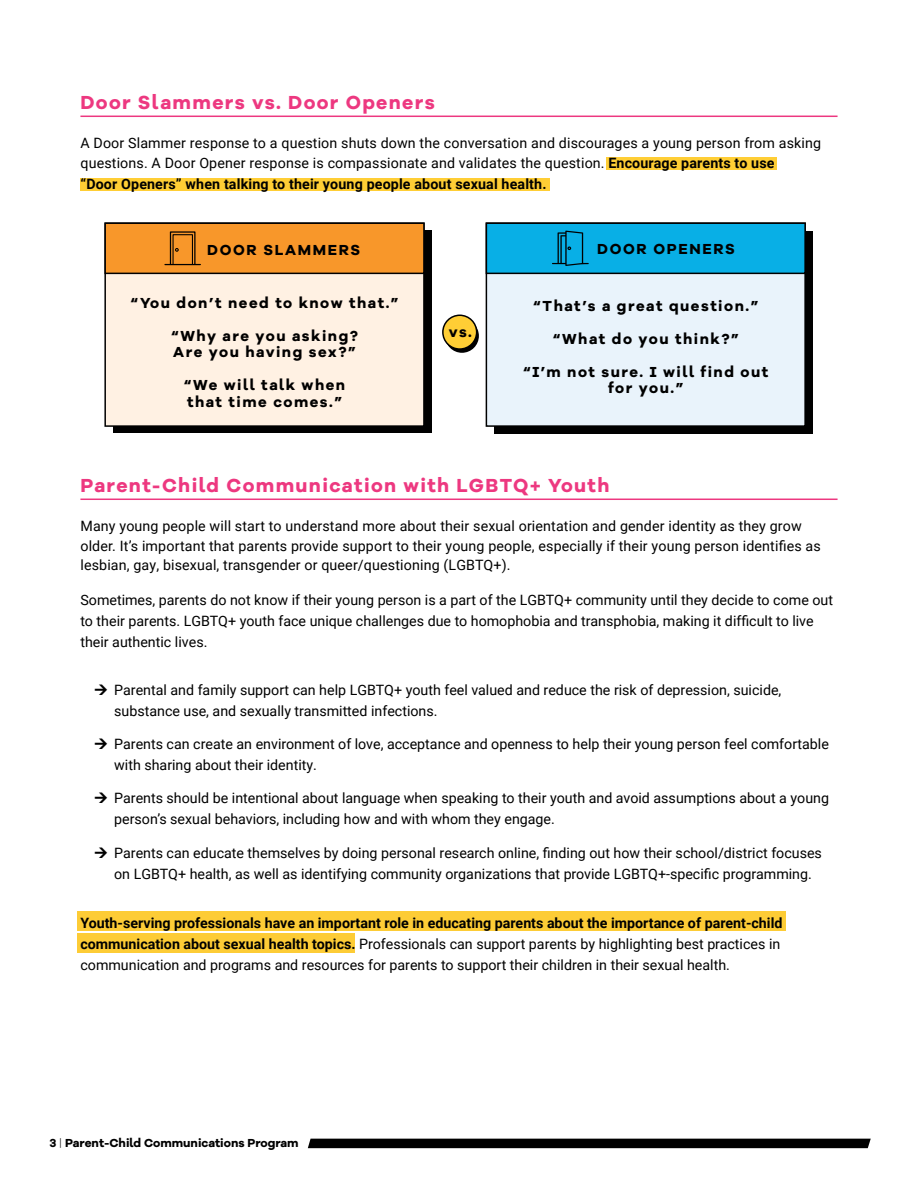
<style>
.page{position:relative;width:918px;height:1188px;background:#fff}
.page>*{position:absolute;margin:0;border:0;box-sizing:border-box;transform-origin:0 0}
.BODY{font:700 19.5px "Galano Grotesque Alt";letter-spacing:.07em;color:#ed3880}
.t1{font:700 15px/16.5px "Galano Grotesque Alt";letter-spacing:.1em;color:#000}
.BODY-2{font:14.25px/21px "Roboto";color:#000}
.BODY-3{font:700 14.25px "Roboto";letter-spacing:.01em;color:#000}
.Body{font:700 12px "Galano Grotesque Alt";color:#000}
.s1{font-weight:700}
.s2{font-weight:300}
</style>
<div class="page">
<div style="left:494px;top:231px;width:319px;height:203px;background:#000"></div>
<div style="left:113px;top:230px;width:318px;height:203px;background:#000"></div>
<div style="left:486px;top:223px;width:319px;height:203px;background:#e9f3fb"></div>
<div style="left:486px;top:222px;width:320px;height:205px;border:2px solid #000"></div>
<div style="left:105px;top:223px;width:319px;height:203px;background:#fff1e3"></div>
<div style="left:104px;top:222px;width:321px;height:205px;border:2px solid #000"></div>
<hr style="left:80px;top:116px;width:758px;height:1px;background:#ed3880">
<hr style="left:80px;top:499px;width:758px;height:1px;background:#ed3880">
<div style="left:105px;top:223px;width:319px;height:50px;background:#f8972a"></div>
<div style="left:104px;top:222px;width:321px;height:52px;border:2px solid #000"></div>
<div style="left:486px;top:223px;width:319px;height:50px;background:#08afe6"></div>
<div style="left:486px;top:222px;width:320px;height:52px;border:2px solid #000"></div>
<svg style="left:552px;top:231px;width:37px;height:35px"></svg>
<svg style="left:164px;top:231px;width:37px;height:35px"></svg>
<div style="left:607px;top:157px;width:170px;height:13px;background:#ffce35"></div>
<div style="left:80px;top:178px;width:470px;height:13px;background:#ffce35"></div>
<div style="left:308px;top:1139px;width:563px;height:9px;background:#000"></div>
<div style="left:78px;top:912px;width:708px;height:19px;background:#fdcc36"></div>
<div style="left:78px;top:934px;width:277px;height:19px;background:#fdcc36"></div>
<svg style="left:445px;top:319px;width:34px;height:34px"></svg>
<div style="left:443px;top:315px;width:34px;height:34px;background:#ffce35;border-radius:50%"></div>
<div style="left:442px;top:315px;width:35px;height:35px;border:2px solid #000;border-radius:50%"></div>
<p class="BODY" style="left:80px;top:90px;width:356px">Door Slammers vs. Door Openers</p>
<p class="BODY-2" style="left:80px;top:133px;width:742px;line-height:19.5px">A Door Slammer response to a question shuts down the conversation and discourages a young person from asking questions. A Door Opener response is compassionate and validates the question. <span class="s1">Encourage parents to use</span></p>
<p class="BODY-3" style="left:80px;top:174px;width:468px">“Door Openers” when talking to their young people about sexual health.</p>
<p class="t1" style="left:207px;top:241px;width:154px">DOOR SLAMMERS</p>
<p class="t1" style="left:597px;top:241px;width:139px">DOOR OPENERS</p>
<p class="t1" style="left:131px;top:294px;width:270px">“You don’t need to know that.”</p>
<p class="t1" style="left:171px;top:327px;width:188px">“Why are you asking?<br>Are you having sex?”</p>
<p class="t1" style="left:184px;top:376px;width:163px">“We will talk when that time comes.”</p>
<p class="t1" style="left:449px;top:323px;width:25px">vs.</p>
<p class="t1" style="left:533px;top:297px;width:227px">“That’s a great question.”</p>
<p class="t1" style="left:553px;top:330px;width:187px">“What do you think?”</p>
<p class="t1" style="left:523px;top:363px;width:247px;text-align:center">“I’m not sure. I will find out for you.”</p>
<p class="BODY" style="left:80px;top:473px;width:530px">Parent-Child Communication with LGBTQ+ Youth</p>
<p class="BODY-2" style="left:80px;top:516px;width:742px;line-height:19.5px">Many young people will start to understand more about their sexual orientation and gender identity as they grow older. It’s important that parents provide support to their young people, especially if their young person identifies as lesbian, gay, bisexual, transgender or queer/questioning (LGBTQ+).</p>
<p class="BODY-2" style="left:80px;top:589px;width:754px">Sometimes, parents do not know if their young person is a part of the LGBTQ+ community until they decide to come out to their parents. LGBTQ+ youth face unique challenges due to homophobia and transphobia, making it difficult to live their authentic lives.</p>
<p class="BODY-2" style="left:114px;top:678px;width:669px">Parental and family support can help LGBTQ+ youth feel valued and reduce the risk of depression, suicide, substance use, and sexually transmitted infections.</p>
<p class="BODY-2" style="left:114px;top:733px;width:716px">Parents can create an environment of love, acceptance and openness to help their young person feel comfortable with sharing about their identity.</p>
<p class="BODY-2" style="left:114px;top:787px;width:716px">Parents should be intentional about language when speaking to their youth and avoid assumptions about a young person’s sexual behaviors, including how and with whom they engage.</p>
<p class="BODY-2" style="left:114px;top:842px;width:709px">Parents can educate themselves by doing personal research online, finding out how their school/district focuses on LGBTQ+ health, as well as identifying community organizations that provide LGBTQ+-specific programming.</p>
<p class="BODY-2" style="left:80px;top:912px;width:704px"><span class="s1">Youth-serving professionals have an important role in educating parents about the importance of parent-child communication about sexual health topics.</span> Professionals can support parents by highlighting best practices in communication and programs and resources for parents to support their children in their sexual health.</p>
<p class="Body" style="left:50px;top:1135px;width:251px">3 <span class="s2">|</span> Parent-Child Communications Program</p>
</div>
